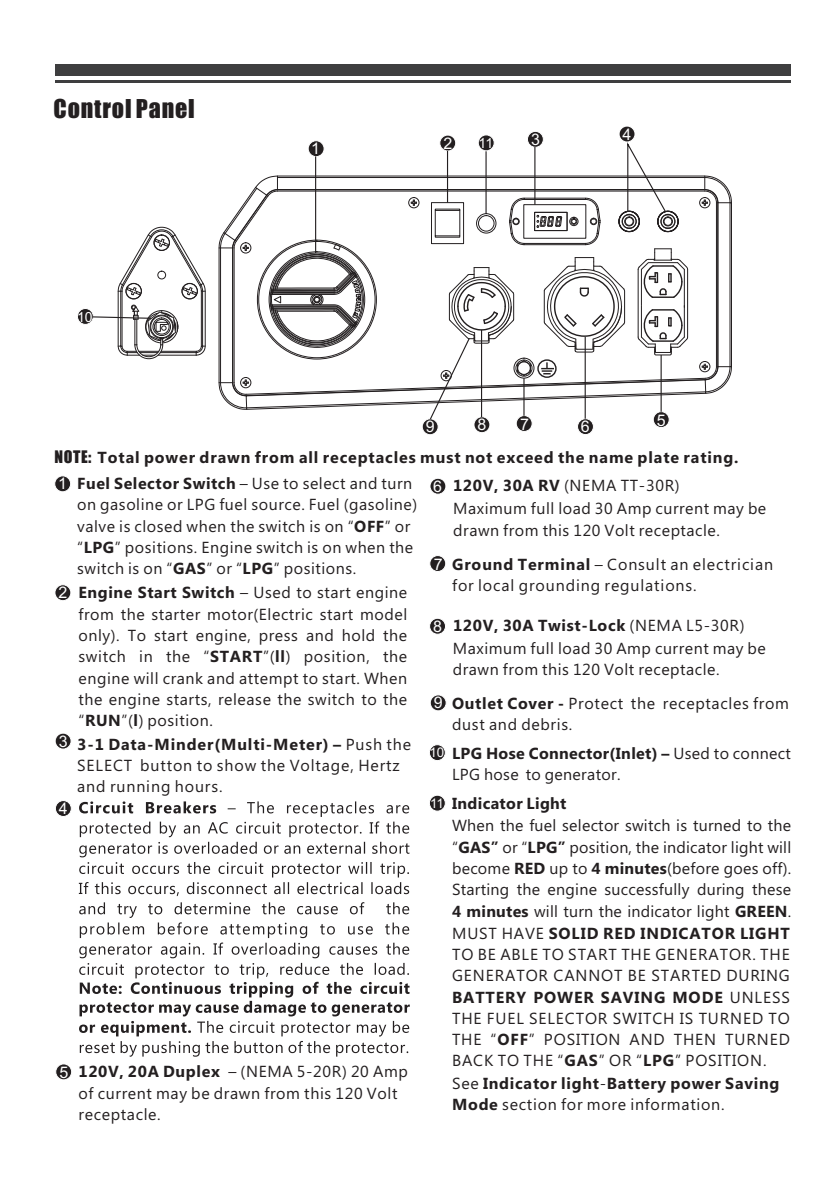
<style>
.page{position:relative;width:840px;height:1191px;background:#fff}
.page>*{position:absolute;margin:0;border:0;box-sizing:border-box;transform-origin:0 0}
.t1{font:24px "Impact";letter-spacing:.035em;color:#231f20}
.t2{font:16px/21.2px "Ebrima";letter-spacing:.035em;color:#231f20}
.t3{font:16px/21.2px "Ebrima";letter-spacing:.055em;color:#231f20}
.t4{font:700 16px "Ebrima";letter-spacing:.055em;color:#231f20}
.t5{font:16px/22.8px "Ebrima";letter-spacing:.015em;color:#231f20}
.t6{font:16px "Arial";color:#fff}
.t7{font:14px "Arial";color:#fff}
.s1{font-family:"Impact";font-weight:400}
.s2{font-family:"Arial";color:#fff}
.s3{font-weight:700}
.s4{font-family:"Arial";font-size:13.4px;color:#fff}
</style>
<div class="page">
<div style="left:55px;top:64px;width:735px;height:12px;background:#3e3e3f"></div>
<hr style="left:55px;top:80px;width:735px;height:3px;background:#3e3e3f">
<div style="left:55px;top:584px;width:16px;height:17px;background:#231f20;border:1px solid #fff;border-radius:50%"></div>
<div style="left:527px;top:131px;width:16px;height:16px;background:#231f20;border:1px solid #fff;border-radius:50%"></div>
<div style="left:618px;top:126px;width:17px;height:16px;background:#231f20;border:1px solid #fff;border-radius:50%"></div>
<div style="left:652px;top:411px;width:17px;height:17px;background:#231f20;border:1px solid #fff;border-radius:50%"></div>
<div style="left:577px;top:418px;width:16px;height:17px;background:#231f20;border:1px solid #fff;border-radius:50%"></div>
<div style="left:515px;top:415px;width:17px;height:17px;background:#231f20;border:1px solid #fff;border-radius:50%"></div>
<div style="left:473px;top:416px;width:17px;height:17px;background:#231f20;border:1px solid #fff;border-radius:50%"></div>
<div style="left:422px;top:418px;width:16px;height:17px;background:#231f20;border:1px solid #fff;border-radius:50%"></div>
<div style="left:77px;top:308px;width:16px;height:17px;background:#231f20;border:1px solid #fff;border-radius:50%"></div>
<svg style="left:439px;top:135px;width:16px;height:16px"></svg>
<div style="left:55px;top:733px;width:16px;height:16px;background:#231f20;border:1px solid #fff;border-radius:50%"></div>
<svg style="left:79px;top:801px;width:330px;height:255px"></svg>
<div style="left:55px;top:800px;width:16px;height:16px;background:#231f20;border:1px solid #fff;border-radius:50%"></div>
<svg style="left:92px;top:227px;width:113px;height:132px"></svg>
<div style="left:54px;top:475px;width:17px;height:17px;background:#231f20;border:1px solid #fff;border-radius:50%"></div>
<div style="left:55px;top:1063px;width:17px;height:17px;background:#231f20;border:1px solid #fff;border-radius:50%"></div>
<svg style="left:220px;top:140px;width:509px;height:280px"></svg>
<div style="left:429px;top:478px;width:17px;height:16px;background:#231f20;border:1px solid #fff;border-radius:50%"></div>
<div style="left:429px;top:555px;width:16px;height:16px;background:#231f20;border:1px solid #fff;border-radius:50%"></div>
<div style="left:429px;top:618px;width:16px;height:16px;background:#231f20;border:1px solid #fff;border-radius:50%"></div>
<div style="left:430px;top:694px;width:16px;height:17px;background:#231f20;border:1px solid #fff;border-radius:50%"></div>
<div style="left:429px;top:744px;width:16px;height:17px;background:#231f20;border:1px solid #fff;border-radius:50%"></div>
<hr style="left:485px;top:151px;width:1px;height:62px;background:#231f20">
<div style="left:478px;top:135px;width:16px;height:16px;background:#231f20;border:1px solid #fff;border-radius:50%"></div>
<div style="left:429px;top:795px;width:16px;height:16px;background:#231f20;border:1px solid #fff;border-radius:50%"></div>
<h1 class="t1" style="left:54px;top:99px;width:143px">Control Panel</h1>
<p class="t7" style="left:77px;top:312px;width:17px">10</p>
<p class="t6" style="left:311px;top:143px;width:10px">1</p>
<p class="t6" style="left:443px;top:137px;width:10px">2</p>
<p class="t7" style="left:478px;top:138px;width:16px">11</p>
<p class="t6" style="left:530px;top:133px;width:10px">3</p>
<p class="t6" style="left:622px;top:128px;width:10px">4</p>
<p class="t6" style="left:425px;top:421px;width:10px">9</p>
<p class="t6" style="left:477px;top:418px;width:10px">8</p>
<p class="t6" style="left:520px;top:418px;width:10px">7</p>
<p class="t6" style="left:580px;top:421px;width:10px">6</p>
<p class="t6" style="left:656px;top:414px;width:10px">5</p>
<p class="t4" style="left:55px;top:451px;width:685px"><span class="s1">NOTE:</span> Total power drawn from all receptacles must not exceed the name plate rating.</p>
<p class="t2" style="left:77px;top:474px;width:341px;text-indent:-19px"><span class="s2">1</span> <span class="s3">Fuel Selector Switch</span> – Use to select and turn on gasoline or LPG fuel source. Fuel (gasoline) valve is closed when the switch is on “<span class="s3">OFF</span>” or “<span class="s3">LPG</span>” positions. Engine switch is on when the switch is on “<span class="s3">GAS</span>” or “<span class="s3">LPG</span>” positions.</p>
<p class="t6" style="left:58px;top:586px;width:10px">2</p>
<p class="t6" style="left:59px;top:735px;width:10px">3</p>
<p class="t6" style="left:59px;top:802px;width:10px">4</p>
<p class="t2" style="left:78px;top:583px;width:330px;text-align:justify"><span class="s3">Engine Start Switch</span> – Used to start engine from the starter motor(Electric start model only). To start engine, press and hold the switch in the “<span class="s3">START</span>”(<span class="s3">ll</span>) position, the engine will crank and attempt to start. When the engine starts, release the switch to the “<span class="s3">RUN</span>”(<span class="s3">l</span>) position.</p>
<p class="t3" style="left:77px;top:735px;width:335px"><span class="s3">3-1 Data-Minder(Multi-Meter) –</span> Push the<br>SELECT button to show the Voltage, Hertz and running hours.</p>
<p class="t2" style="left:78px;top:1062px;width:331px;text-indent:-19px"><span class="s2">5</span> <span class="s3">120V, 20A Duplex</span> – (NEMA 5-20R) 20 Amp of current may be drawn from this 120 Volt receptacle.</p>
<p class="t2" style="left:453px;top:475px;width:314px;line-height:23.2px;text-indent:-20px"><span class="s2">6</span> <span class="s3">120V, 30A RV</span> (NEMA TT-30R)<br>Maximum full load 30 Amp current may be</p>
<p class="t2" style="left:433px;top:514px;width:341px;line-height:34.4px;text-indent:19px">drawn from this 120 Volt receptacle.<br><span class="s2">7</span> <span class="s3">Ground Terminal</span> – Consult an electrician</p>
<p class="t3" style="left:452px;top:576px;width:246px">for local grounding regulations.</p>
<p class="t2" style="left:452px;top:616px;width:314px;line-height:22px;text-indent:-20px"><span class="s2">8</span> <span class="s3">120V, 30A Twist-Lock</span> (NEMA L5-30R)<br>Maximum full load 30 Amp current may be drawn from this 120 Volt receptacle.</p>
<p class="t2" style="left:452px;top:694px;width:338px;text-indent:-18px"><span class="s2">9</span> <span class="s3">Outlet Cover -</span> Protect the receptacles from dust and debris.</p>
<p class="t2" style="left:452px;top:744px;width:340px;text-indent:-23px"><span class="s4">10</span> <span class="s3">LPG Hose Connector(Inlet) –</span> Used to connect<br>LPG hose to generator.</p>
<p class="t5" style="left:452px;top:793px;width:340px;text-indent:-22px"><span class="s4">11</span> <span class="s3">Indicator Light<br></span>When the fuel selector switch is turned to the</p>
<p class="t2" style="left:452px;top:837px;width:340px">“<span class="s3">GAS”</span> or “<span class="s3">LPG”</span> position, the indicator light will become <span class="s3">RED</span> up to <span class="s3">4 minutes</span>(before goes off).<br>Starting the engine successfully during these <span class="s3">4 minutes</span> will turn the indicator light <span class="s3">GREEN</span>.<br>MUST HAVE <span class="s3">SOLID RED INDICATOR LIGHT </span>TO BE ABLE TO START THE GENERATOR. THE GENERATOR CANNOT BE STARTED DURING <span class="s3">BATTERY POWER SAVING MODE</span> UNLESS THE FUEL SELECTOR SWITCH IS TURNED TO THE “<span class="s3">OFF</span>” POSITION AND THEN TURNED BACK TO THE “<span class="s3">GAS</span>” OR “<span class="s3">LPG</span>” POSITION.<br>See <span class="s3">Indicator light</span>-<span class="s3">Battery power Saving Mode</span> section for more information.</p>
</div>
